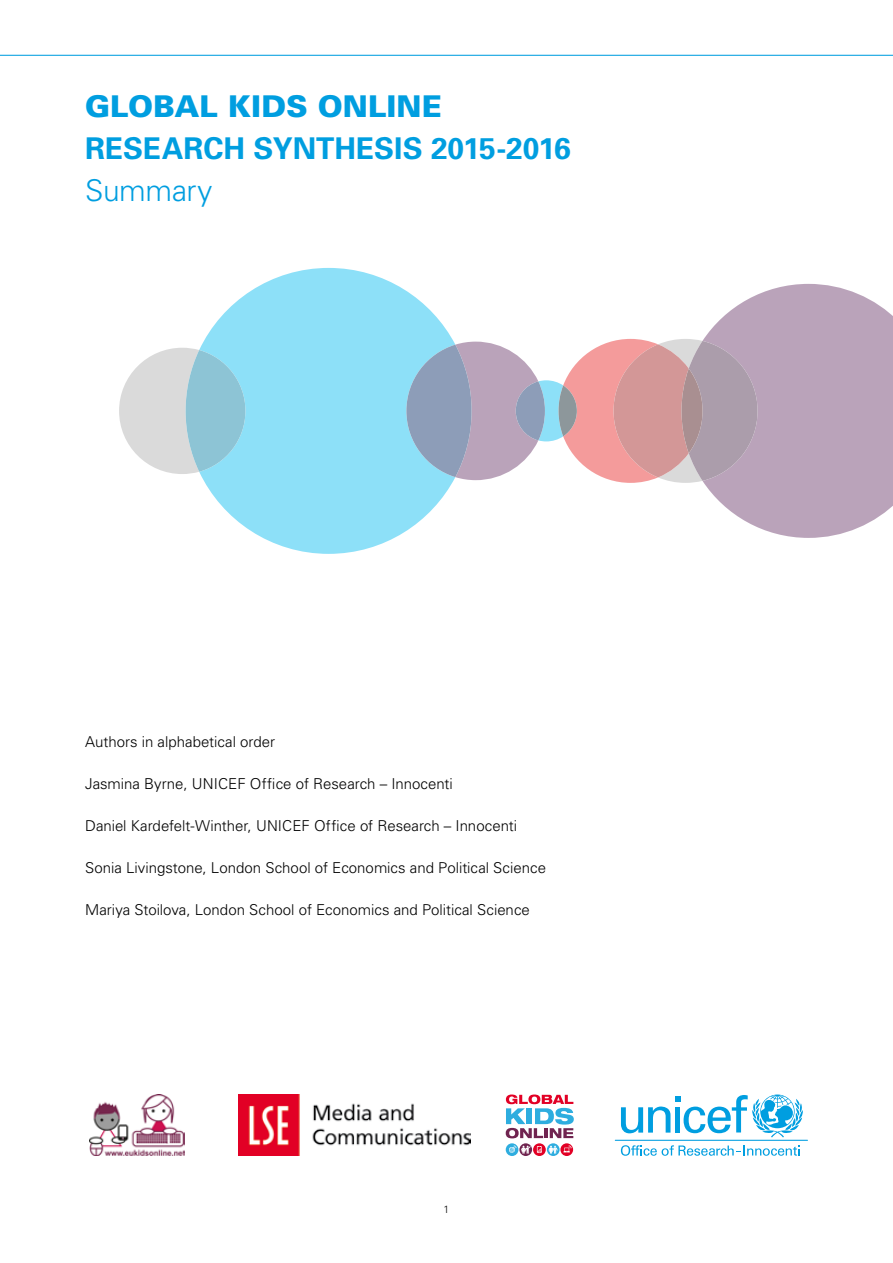
<style>
.page{position:relative;width:893px;height:1263px;background:#fff}
.page>*{position:absolute;margin:0;border:0;box-sizing:border-box;transform-origin:0 0}
.t1{font:700 30px "Univers";color:#009ee0}
.t2{font:900 30px "Univers";color:#009ee0}
.t3{font:300 30px "Univers";letter-spacing:-.01em;color:#009ee0}
.t4{font:300 15px "Univers";color:#000}
.t5{font:300 10.5px "Univers";color:#000}
</style>
<div class="page">
<hr style="left:0;top:55px;width:893px;height:1px;background:#009ee0">
<svg style="left:200px;top:268px;width:252px;height:286px;fill:#8de0f8"></svg>
<svg style="left:119px;top:348px;width:126px;height:126px"></svg>
<svg style="left:704px;top:284px;width:189px;height:254px;fill:#baa3ba"></svg>
<svg style="left:406px;top:339px;width:351px;height:144px"></svg>
<svg style="left:621px;top:1145px;width:179px;height:11px"></svg>
<hr style="left:615px;top:1140px;width:193px;height:1px;background:#009ee0">
<svg style="left:621px;top:1094px;width:182px;height:43px"></svg>
<img style="left:238px;top:1094px;width:232px;height:62px">
<svg style="left:506px;top:1094px;width:68px;height:44px"></svg>
<svg style="left:506px;top:1143px;width:12px;height:13px"></svg>
<svg style="left:519px;top:1143px;width:13px;height:13px"></svg>
<svg style="left:533px;top:1143px;width:13px;height:13px"></svg>
<svg style="left:560px;top:1143px;width:13px;height:13px"></svg>
<svg style="left:509px;top:1145px;width:22px;height:9px"></svg>
<svg style="left:537px;top:1146px;width:5px;height:7px"></svg>
<svg style="left:547px;top:1143px;width:13px;height:13px"></svg>
<svg style="left:548px;top:1145px;width:24px;height:9px"></svg>
<img style="left:89px;top:1094px;width:95px;height:62px">
<h1 class="t2" style="left:85px;top:88px;width:358px">GLOBAL KIDS ONLINE</h1>
<h1 class="t1" style="left:85px;top:129px;width:487px">RESEARCH SYNTHESIS 2015-2016</h1>
<h1 class="t3" style="left:85px;top:172px;width:129px">Summary</h1>
<p class="t4" style="left:85px;top:733px;width:192px">Authors in alphabetical order</p>
<p class="t4" style="left:85px;top:775px;width:369px">Jasmina Byrne, UNICEF Office of Research – Innocenti</p>
<p class="t4" style="left:85px;top:817px;width:434px">Daniel Kardefelt-Winther, UNICEF Office of Research – Innocenti</p>
<p class="t4" style="left:85px;top:859px;width:462px">Sonia Livingstone, London School of Economics and Political Science</p>
<p class="t4" style="left:85px;top:901px;width:446px">Mariya Stoilova, London School of Economics and Political Science</p>
<p class="t5" style="left:443px;top:1202px;width:7px">1</p>
</div>
